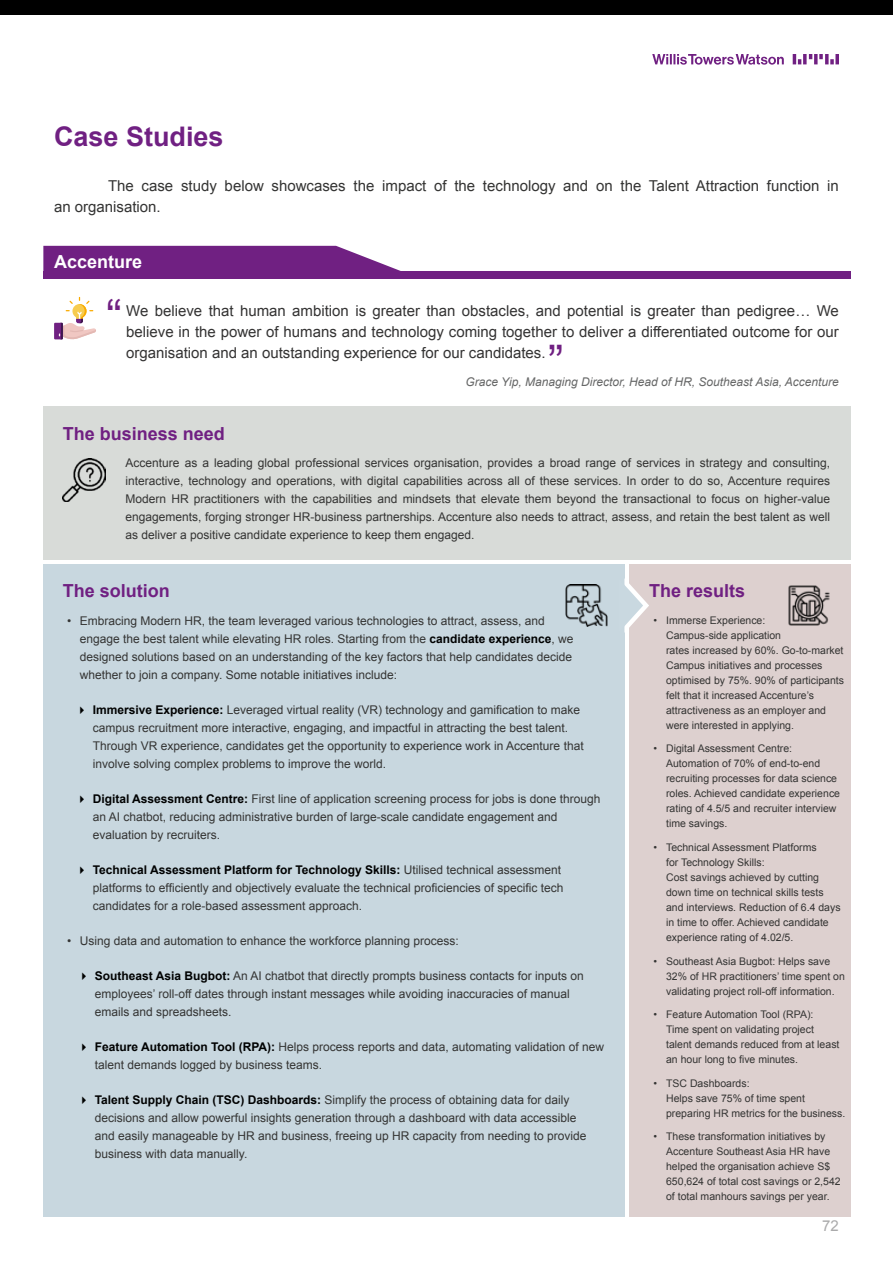
<style>
.page{position:relative;width:893px;height:1263px;background:#fff}
.page>*{position:absolute;margin:0;border:0;box-sizing:border-box;transform-origin:0 0}
.t1{font:48px "Arial";color:#702082}
.t2{font:700 27px "Arial";color:#702082}
.t3{font:700 18px "Arial";color:#702082}
.t4{font:700 18px "Arial";color:#fff}
.t5{font:15px/21px "Arial";color:#343333;text-align:justify}
.t6{font:15px/21px "Arial";color:#343433}
.t7{font:15px "Arial";color:#aaaaab}
.t8{font:12px/18px "Arial";color:#343433}
.t9{font:italic 12px "Arial";color:#666767}
.t10{font:10.5px/15px "Arial";color:#343433}
.s1{font-weight:700;color:#000101}
</style>
<div class="page">
<svg style="left:652px;top:54px;width:187px;height:11px"></svg>
<div style="left:0;top:0;width:893px;height:15px;background:#000"></div>
<div style="left:43px;top:407px;width:807px;height:153px;background:#d8dbd8"></div>
<div style="left:43px;top:564px;width:581px;height:652px;background:#c8d7df"></div>
<div style="left:629px;top:564px;width:221px;height:652px;background:#ddd0cf"></div>
<img style="left:63px;top:459px;width:42px;height:42px">
<img style="left:566px;top:584px;width:41px;height:43px">
<img style="left:788px;top:585px;width:42px;height:41px">
<svg style="left:624px;top:578px;width:25px;height:55px"></svg>
<div style="left:43px;top:271px;width:808px;height:7px;background:#702082"></div>
<svg style="left:43px;top:246px;width:358px;height:25px;background:#7d348d"></svg>
<div style="left:54px;top:323px;width:9px;height:16px;background:#702182"></div>
<svg style="left:59px;top:297px;width:37px;height:43px"></svg>
<h2 class="t2" style="left:54px;top:119px;width:171px">Case Studies</h2>
<p class="t6" style="left:54px;top:175px;width:786px;text-indent:54px">The case study below showcases the impact of the technology and on the Talent Attraction function in an organisation.</p>
<h3 class="t4" style="left:54px;top:250px;width:90px">Accenture</h3>
<p class="t5" style="left:126px;top:300px;width:714px">We believe that human ambition is greater than obstacles, and potential is greater than pedigree… We believe in the power of humans and technology coming together to deliver a differentiated outcome for our organisation and an outstanding experience for our candidates.</p>
<h1 class="t1" style="left:106px;top:285px;width:17px">“</h1>
<h1 class="t1" style="left:548px;top:332px;width:17px">”</h1>
<h3 class="t3" style="left:63px;top:422px;width:164px">The business need</h3>
<p class="t9" style="left:465px;top:374px;width:375px">Grace Yip, Managing Director, Head of HR, Southeast Asia, Accenture</p>
<p class="t8" style="left:126px;top:454px;width:706px;text-align:justify">Accenture as a leading global professional services organisation, provides a broad range of services in strategy and consulting, interactive, technology and operations, with digital capabilities across all of these services. In order to do so, Accenture requires Modern HR practitioners with the capabilities and mindsets that elevate them beyond the transactional to focus on higher-value engagements, forging stronger HR-business partnerships. Accenture also needs to attract, assess, and retain the best talent as well as deliver a positive candidate experience to keep them engaged.</p>
<h3 class="t3" style="left:63px;top:579px;width:109px">The solution</h3>
<h3 class="t3" style="left:649px;top:579px;width:98px">The results</h3>
<p class="t8" style="left:80px;top:612px;width:495px;text-indent:-13px">• Embracing Modern HR, the team leveraged various technologies to attract, assess, and engage the best talent while elevating HR roles. Starting from the <span class="s1">candidate experience</span>, we designed solutions based on an understanding of the key factors that help candidates decide whether to join a company. Some notable initiatives include:</p>
<p class="t8" style="left:93px;top:701px;width:492px"><span class="s1">Immersive Experience:</span> Leveraged virtual reality (VR) technology and gamification to make campus recruitment more interactive, engaging, and impactful in attracting the best talent.<br>Through VR experience, candidates get the opportunity to experience work in Accenture that involve solving complex problems to improve the world.</p>
<p class="t8" style="left:93px;top:790px;width:509px"><span class="s1">Digital Assessment Centre:</span> First line of application screening process for jobs is done through an AI chatbot, reducing administrative burden of large-scale candidate engagement and evaluation by recruiters.</p>
<p class="t8" style="left:93px;top:861px;width:472px"><span class="s1">Technical Assessment Platform for Technology Skills:</span> Utilised technical assessment platforms to efficiently and objectively evaluate the technical proficiencies of specific tech candidates for a role-based assessment approach.</p>
<p class="t8" style="left:67px;top:932px;width:393px">• Using data and automation to enhance the workforce planning process:</p>
<p class="t8" style="left:95px;top:967px;width:491px"><span class="s1">Southeast Asia Bugbot:</span> An AI chatbot that directly prompts business contacts for inputs on employees’ roll-off dates through instant messages while avoiding inaccuracies of manual emails and spreadsheets.</p>
<p class="t8" style="left:95px;top:1038px;width:511px"><span class="s1">Feature Automation Tool (RPA):</span> Helps process reports and data, automating validation of new talent demands logged by business teams.</p>
<p class="t8" style="left:95px;top:1091px;width:493px"><span class="s1">Talent Supply Chain (TSC) Dashboards:</span> Simplify the process of obtaining data for daily decisions and allow powerful insights generation through a dashboard with data accessible and easily manageable by HR and business, freeing up HR capacity from needing to provide business with data manually.</p>
<p class="t10" style="left:666px;top:613px;width:179px;text-indent:-13px">• Immerse Experience:<br>Campus-side application<br>rates increased by 60%. Go-to-market<br>Campus initiatives and processes optimised by 75%. 90% of participants felt that it increased Accenture’s attractiveness as an employer and were interested in applying.</p>
<p class="t10" style="left:666px;top:741px;width:175px;text-indent:-13px">• Digital Assessment Centre:<br>Automation of 70% of end-to-end recruiting processes for data science roles. Achieved candidate experience rating of 4.5/5 and recruiter interview time savings.</p>
<p class="t10" style="left:666px;top:840px;width:176px;text-indent:-13px">• Technical Assessment Platforms<br>for Technology Skills:<br>Cost savings achieved by cutting down time on technical skills tests and interviews. Reduction of 6.4 days in time to offer. Achieved candidate experience rating of 4.02/5.</p>
<p class="t10" style="left:666px;top:953px;width:180px;text-indent:-13px">• Southeast Asia Bugbot: Helps save<br>32% of HR practitioners’ time spent on validating project roll-off information.</p>
<p class="t10" style="left:666px;top:1007px;width:175px;text-indent:-13px">• Feature Automation Tool (RPA):<br>Time spent on validating project talent demands reduced from at least an hour long to five minutes.</p>
<p class="t10" style="left:666px;top:1075px;width:181px;text-indent:-13px">• TSC Dashboards:<br>Helps save 75% of time spent preparing HR metrics for the business.</p>
<p class="t10" style="left:666px;top:1129px;width:176px;text-indent:-13px">• These transformation initiatives by Accenture Southeast Asia HR have helped the organisation achieve S$ 650,624 of total cost savings or 2,542 of total manhours savings per year.</p>
<p class="t7" style="left:822px;top:1216px;width:18px">72</p>
</div>
